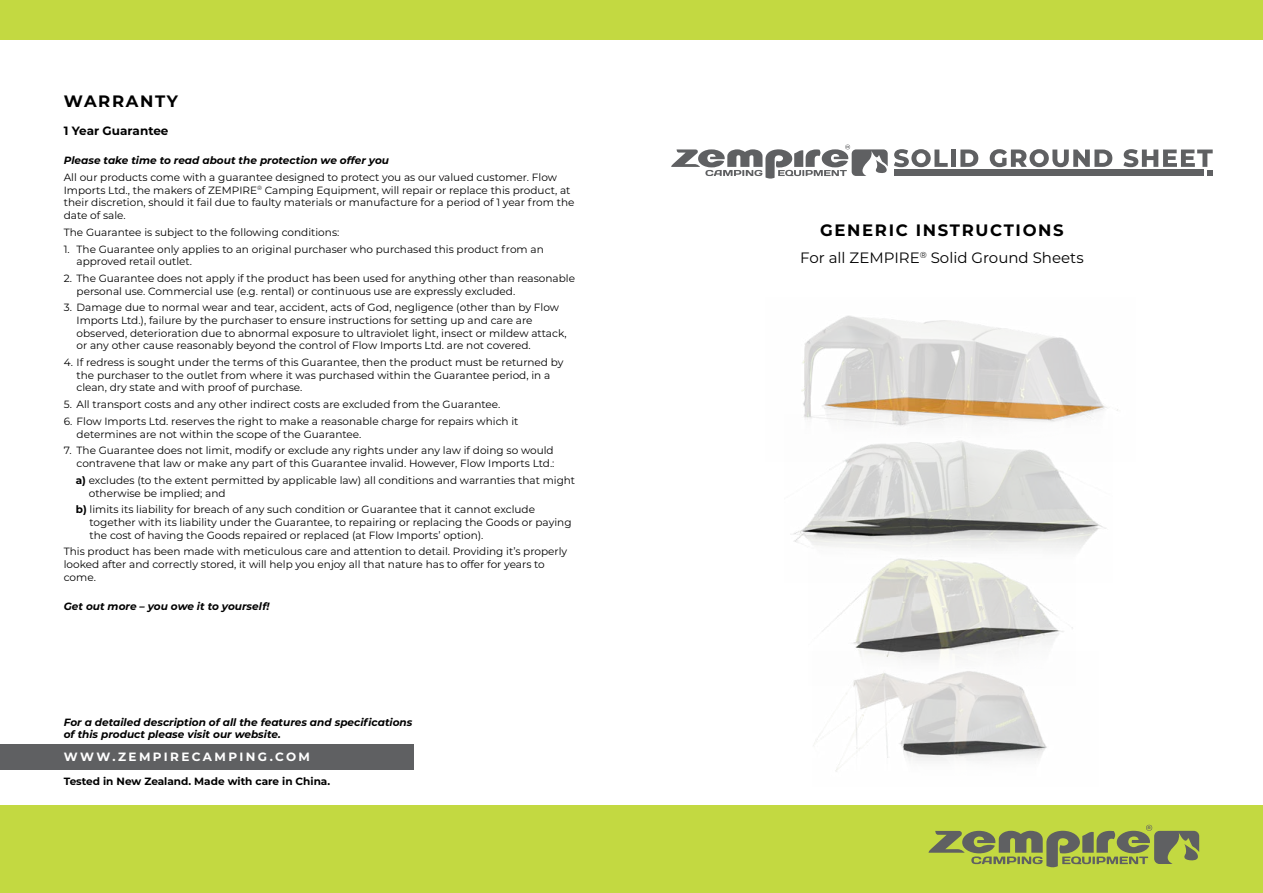
<style>
.page{position:relative;width:1263px;height:893px;background:#fff}
.page>*{position:absolute;margin:0;border:0;box-sizing:border-box;transform-origin:0 0}
.t1{font:700 16.5px "Montserrat";letter-spacing:.1em;color:#000}
.t2{font:15px "Montserrat";color:#000}
.t3{font:700 12px "Montserrat";letter-spacing:.2em;color:#fff}
.t4{font:700 12px "Montserrat";color:#000}
.t5{font:10.5px/12.6px "Montserrat";color:#000}
.t6{font:italic 700 10.5px/12.6px "Montserrat";color:#000}
.t7{font:700 10.5px "Montserrat";color:#000}
.s1{font-weight:700}
</style>
<div class="page">
<div style="left:0;top:805px;width:1263px;height:88px;background:#c3d941"></div>
<svg style="left:928px;top:825px;width:272px;height:43px"></svg>
<div style="left:0;top:0;width:1263px;height:39px;background:#c3d941"></div>
<div style="left:0;top:744px;width:414px;height:26px;background:#5f6062"></div>
<div style="left:951px;top:150px;width:5px;height:17px;background:#5f6062"></div>
<svg style="left:960px;top:150px;width:18px;height:17px"></svg>
<svg style="left:990px;top:149px;width:122px;height:18px"></svg>
<svg style="left:671px;top:145px;width:277px;height:34px"></svg>
<div style="left:894px;top:170px;width:310px;height:6px;background:#5f6062"></div>
<svg style="left:1123px;top:149px;width:90px;height:27px"></svg>
<img style="left:801px;top:315px;width:317px;height:99px">
<img style="left:793px;top:414px;width:313px;height:136px">
<img style="left:808px;top:545px;width:267px;height:106px">
<img style="left:813px;top:651px;width:234px;height:121px">
<h1 class="t1" style="left:64px;top:90px;width:116px">WARRANTY</h1>
<p class="t4" style="left:64px;top:122px;width:106px">1 Year Guarantee</p>
<p class="t6" style="left:64px;top:154px;width:327px">Please take time to read about the protection we offer you</p>
<p class="t5" style="left:64px;top:171px;width:512px">All our products come with a guarantee designed to protect you as our valued customer. Flow Imports Ltd., the makers of ZEMPIRE<sup>®</sup> Camping Equipment, will repair or replace this product, at their discretion, should it fail due to faulty materials or manufacture for a period of 1 year from the date of sale.</p>
<p class="t5" style="left:64px;top:225px;width:277px">The Guarantee is subject to the following conditions:</p>
<p class="t5" style="left:77px;top:242px;width:469px;text-indent:-13px">1. The Guarantee only applies to an original purchaser who purchased this product from an approved retail outlet.</p>
<p class="t5" style="left:77px;top:272px;width:500px;text-indent:-13px">2. The Guarantee does not apply if the product has been used for anything other than reasonable personal use. Commercial use (e.g. rental) or continuous use are expressly excluded.</p>
<p class="t5" style="left:77px;top:301px;width:492px;text-indent:-13px">3. Damage due to normal wear and tear, accident, acts of God, negligence (other than by Flow Imports Ltd.), failure by the purchaser to ensure instructions for setting up and care are observed, deterioration due to abnormal exposure to ultraviolet light, insect or mildew attack, or any other cause reasonably beyond the control of Flow Imports Ltd. are not covered.</p>
<p class="t5" style="left:77px;top:356px;width:488px;text-indent:-13px">4. If redress is sought under the terms of this Guarantee, then the product must be returned by the purchaser to the outlet from where it was purchased within the Guarantee period, in a clean, dry state and with proof of purchase.</p>
<p class="t5" style="left:64px;top:398px;width:438px">5. All transport costs and any other indirect costs are excluded from the Guarantee.</p>
<p class="t5" style="left:77px;top:415px;width:443px;text-indent:-13px">6. Flow Imports Ltd. reserves the right to make a reasonable charge for repairs which it determines are not within the scope of the Guarantee.</p>
<p class="t5" style="left:64px;top:444px;width:492px;text-align:right">7. The Guarantee does not limit, modify or exclude any rights under any law if doing so would contravene that law or make any part of this Guarantee invalid. However, Flow Imports Ltd.:</p>
<p class="t5" style="left:89px;top:473px;width:488px;text-indent:-13px"><span class="s1">a)</span> excludes (to the extent permitted by applicable law) all conditions and warranties that might otherwise be implied; and</p>
<p class="t5" style="left:90px;top:503px;width:483px;text-indent:-14px"><span class="s1">b)</span> limits its liability for breach of any such condition or Guarantee that it cannot exclude together with its liability under the Guarantee, to repairing or replacing the Goods or paying the cost of having the Goods repaired or replaced (at Flow Imports’ option).</p>
<p class="t5" style="left:64px;top:545px;width:505px">This product has been made with meticulous care and attention to detail. Providing it’s properly looked after and correctly stored, it will help you enjoy all that nature has to offer for years to come.</p>
<p class="t6" style="left:64px;top:599px;width:207px">Get out more – you owe it to yourself!</p>
<p class="t6" style="left:64px;top:715px;width:350px">For a detailed description of all the features and specifications of this product please visit our website.</p>
<p class="t7" style="left:64px;top:773px;width:268px">Tested in New Zealand. Made with care in China.</p>
<p class="t3" style="left:64px;top:748px;width:248px">WWW.ZEMPIRECAMPING.COM</p>
<h1 class="t1" style="left:820px;top:219px;width:245px">GENERIC INSTRUCTIONS</h1>
<h2 class="t2" style="left:800px;top:247px;width:285px">For all ZEMPIRE<sup>®</sup> Solid Ground Sheets</h2>
</div>
